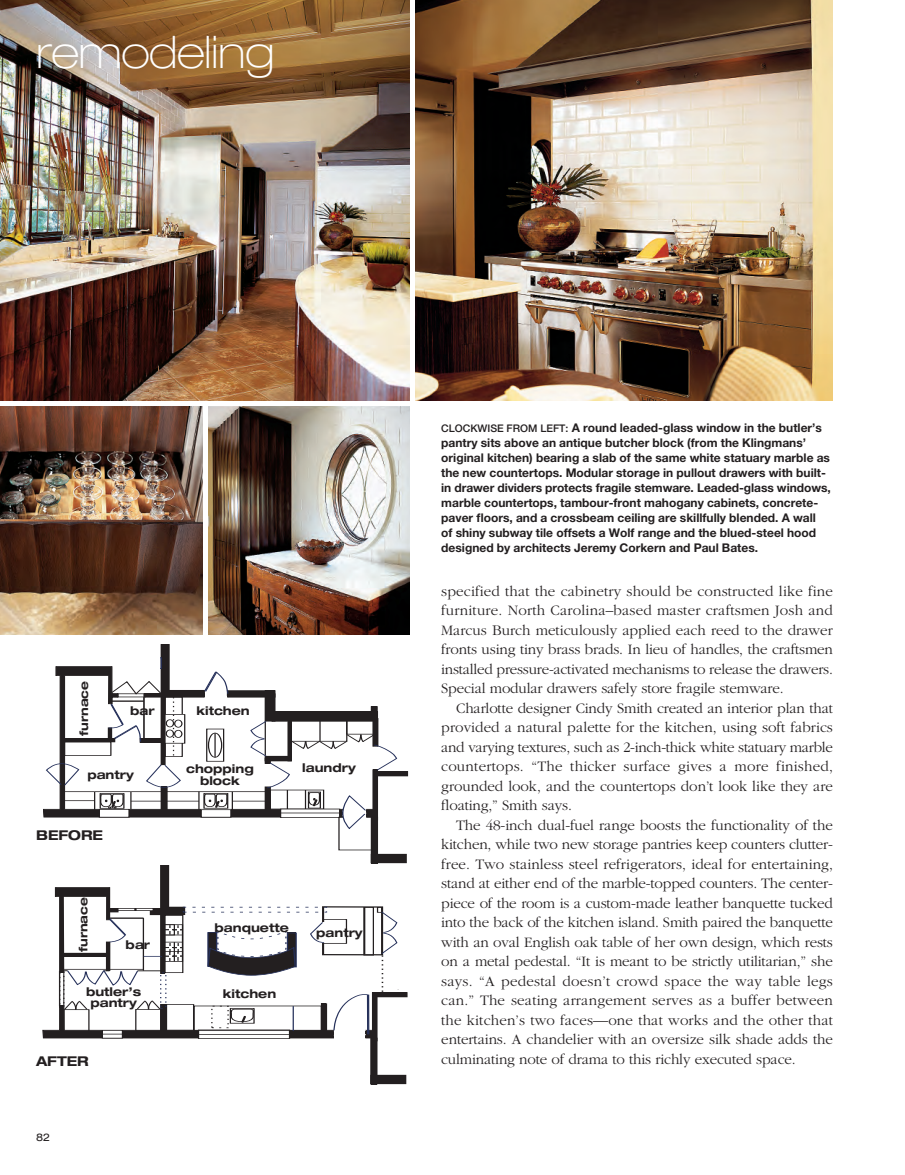
<style>
.page{position:relative;width:905px;height:1175px;background:#fff}
.page>*{position:absolute;margin:0;border:0;box-sizing:border-box;transform-origin:0 0}
.t1{font:100 expanded 45px "Helvetica Neue";letter-spacing:-.01em;color:#fff}
.t2{font:300 15px/19.5px "Garamond";letter-spacing:-.01em;color:#231f20;text-align:justify}
.t3{font:700 expanded 13.5px "Helvetica Neue";color:#231f20}
.t4{font:700 12px/15px "Helvetica Neue";color:#231f20}
.t5{font:700 expanded 12px/11.2px "Helvetica Neue";color:#231f20;text-align:center}
.t6{font:700 expanded 11.7px "Helvetica Neue";color:#231f20}
.t7{font:expanded 10.5px "Helvetica Neue";color:#231f20}
.s1{font-weight:500;font-size:10.5px}
</style>
<div class="page">
<img style="left:0;top:406px;width:202px;height:228px">
<img style="left:416px;top:0;width:416px;height:400px">
<img style="left:0;top:0;width:410px;height:400px">
<img style="left:208px;top:406px;width:202px;height:228px">
<svg style="left:43px;top:887px;width:331px;height:151px"></svg>
<div style="left:62px;top:953px;width:47px;height:3px;border:1px solid #231f20"></div>
<div style="left:161px;top:1004px;width:5px;height:27px;background:#231f20"></div>
<div style="left:160px;top:1004px;width:7px;height:28px;border:1px solid #231f20"></div>
<hr style="left:161px;top:865px;width:3px;height:108px;background:#231f20">
<div style="left:160px;top:865px;width:5px;height:108px;border:1px solid #231f20"></div>
<div style="left:150px;top:911px;width:32px;height:4px;border:1px solid #231f20"></div>
<div style="left:166px;top:907px;width:18px;height:7px;background:#231f20"></div>
<div style="left:163px;top:865px;width:5px;height:46px;background:#231f20"></div>
<div style="left:163px;top:865px;width:6px;height:46px;border:1px solid #231f20"></div>
<div style="left:106px;top:941px;width:4px;height:29px;border:1px solid #231f20"></div>
<div style="left:372px;top:992px;width:5px;height:49px;background:#231f20"></div>
<hr style="left:377px;top:992px;width:30px;height:4px;background:#231f20">
<div style="left:377px;top:992px;width:30px;height:5px;border:1px solid #231f20"></div>
<div style="left:371px;top:1038px;width:6px;height:46px;background:#231f20"></div>
<div style="left:370px;top:1037px;width:7px;height:47px;border:1px solid #231f20"></div>
<div style="left:371px;top:1075px;width:34px;height:8px;background:#231f20"></div>
<div style="left:321px;top:1003px;width:5px;height:29px;background:#231f20"></div>
<svg style="left:104px;top:1032px;width:17px;height:4px"></svg>
<div style="left:102px;top:1030px;width:21px;height:8px;border:1px solid #231f20"></div>
<div style="left:198px;top:1030px;width:91px;height:8px;background:#fff"></div>
<hr style="left:143px;top:918px;width:1px;height:52px;background:#231f20">
<div style="left:63px;top:1009px;width:26px;height:23px;border:1px solid #231f20"></div>
<div style="left:135px;top:1009px;width:26px;height:22px;border:1px solid #231f20"></div>
<div style="left:166px;top:1004px;width:28px;height:26px;border:1px solid #231f20"></div>
<div style="left:194px;top:1005px;width:128px;height:26px;border:1px solid #231f20"></div>
<hr style="left:109px;top:918px;width:34px;height:1px;background:#231f20">
<div style="left:117px;top:908px;width:36px;height:2px;border:1px solid #231f20"></div>
<div style="left:57px;top:973px;width:8px;height:32px;background:#f2f2f2"></div>
<svg style="left:109px;top:908px;width:9px;height:4px"></svg>
<svg style="left:153px;top:908px;width:9px;height:3px"></svg>
<div style="left:164px;top:915px;width:19px;height:58px;border:1px solid #231f20"></div>
<div style="left:164px;top:924px;width:19px;height:37px;border:1px solid #231f20"></div>
<svg style="left:100px;top:1033px;width:27px;height:1px"></svg>
<div style="left:164px;top:924px;width:10px;height:11px;border:1px solid #231f20"></div>
<svg style="left:165px;top:925px;width:18px;height:10px"></svg>
<hr style="left:189px;top:1034px;width:105px;height:1px;background:#231f20">
<div style="left:334px;top:1028px;width:31px;height:10px;background:#fff"></div>
<div style="left:322px;top:906px;width:61px;height:49px;border:2px solid #231f20"></div>
<div style="left:323px;top:919px;width:23px;height:24px;border:1px solid #231f20"></div>
<hr style="left:364px;top:907px;width:1px;height:47px;background:#231f20">
<svg style="left:109px;top:918px;width:17px;height:24px"></svg>
<svg style="left:333px;top:993px;width:35px;height:41px"></svg>
<hr style="left:368px;top:994px;width:1px;height:40px;background:#25305a">
<svg style="left:377px;top:907px;width:22px;height:88px"></svg>
<svg style="left:293px;top:1006px;width:1px;height:25px"></svg>
<svg style="left:232px;top:1010px;width:20px;height:11px"></svg>
<div style="left:230px;top:1008px;width:24px;height:15px;border:1px solid #231f20"></div>
<div style="left:160px;top:972px;width:6px;height:36px;border:1px dashed #25305a"></div>
<div style="left:287px;top:932px;width:9px;height:35px;border:1px solid #25305a"></div>
<svg style="left:207px;top:930px;width:88px;height:45px"></svg>
<svg style="left:143px;top:941px;width:40px;height:20px"></svg>
<svg style="left:59px;top:969px;width:102px;height:41px"></svg>
<hr style="left:64px;top:969px;width:79px;height:1px;background:#231f20">
<div style="left:321px;top:922px;width:5px;height:20px;background:#fff"></div>
<svg style="left:309px;top:921px;width:16px;height:22px"></svg>
<svg style="left:43px;top:666px;width:328px;height:151px"></svg>
<div style="left:64px;top:738px;width:51px;height:4px;border:1px solid #231f20"></div>
<div style="left:140px;top:738px;width:22px;height:4px;border:1px solid #231f20"></div>
<div style="left:161px;top:787px;width:6px;height:24px;background:#231f20"></div>
<div style="left:161px;top:644px;width:4px;height:121px;border:1px solid #231f20"></div>
<div style="left:144px;top:693px;width:60px;height:4px;border:1px solid #231f20"></div>
<div style="left:227px;top:693px;width:48px;height:4px;border:1px solid #231f20"></div>
<div style="left:265px;top:690px;width:10px;height:31px;background:#231f20"></div>
<div style="left:165px;top:690px;width:39px;height:6px;background:#231f20"></div>
<div style="left:227px;top:690px;width:41px;height:5px;background:#231f20"></div>
<div style="left:227px;top:690px;width:41px;height:5px;border:1px solid #231f20"></div>
<div style="left:163px;top:644px;width:6px;height:46px;background:#231f20"></div>
<div style="left:272px;top:711px;width:105px;height:10px;background:#231f20"></div>
<div style="left:371px;top:706px;width:6px;height:9px;background:#231f20"></div>
<div style="left:373px;top:718px;width:5px;height:28px;border:1px solid #231f20"></div>
<div style="left:377px;top:771px;width:30px;height:5px;background:#231f20"></div>
<div style="left:371px;top:817px;width:6px;height:46px;background:#231f20"></div>
<div style="left:371px;top:854px;width:35px;height:8px;background:#231f20"></div>
<div style="left:371px;top:854px;width:35px;height:9px;border:1px solid #231f20"></div>
<div style="left:99px;top:809px;width:30px;height:8px;background:#fff"></div>
<div style="left:99px;top:809px;width:30px;height:8px;border:1px solid #231f20"></div>
<svg style="left:201px;top:809px;width:30px;height:8px"></svg>
<hr style="left:144px;top:697px;width:1px;height:41px;background:#231f20">
<div style="left:208px;top:733px;width:14px;height:24px;border:1px solid #231f20;border-radius:50%"></div>
<div style="left:206px;top:728px;width:18px;height:33px;border:1px solid #231f20"></div>
<svg style="left:110px;top:681px;width:53px;height:13px"></svg>
<div style="left:339px;top:817px;width:34px;height:33px;border:1px solid #231f20"></div>
<hr style="left:63px;top:800px;width:32px;height:1px;background:#231f20">
<hr style="left:131px;top:801px;width:30px;height:1px;background:#231f20">
<hr style="left:165px;top:801px;width:34px;height:1px;background:#231f20">
<hr style="left:232px;top:801px;width:35px;height:1px;background:#231f20">
<svg style="left:108px;top:703px;width:33px;height:39px"></svg>
<svg style="left:204px;top:671px;width:24px;height:23px"></svg>
<svg style="left:146px;top:764px;width:35px;height:24px"></svg>
<svg style="left:45px;top:763px;width:35px;height:23px"></svg>
<svg style="left:250px;top:719px;width:146px;height:110px"></svg>
<div style="left:150px;top:657px;width:12px;height:12px;border:1px solid #25305a"></div>
<div style="left:148px;top:653px;width:12px;height:17px;background:#fff"></div>
<h1 class="t1" style="left:36px;top:36px;width:240px">remodeling</h1>
<p class="t6" style="left:80px;top:735px;width:56px;rotate:-90deg">furnace</p>
<p class="t5" style="left:130px;top:706px;width:26px">bar</p>
<p class="t5" style="left:87px;top:770px;width:48px">pantry</p>
<p class="t3" style="left:36px;top:830px;width:68px">BEFORE</p>
<p class="t6" style="left:79px;top:952px;width:56px;rotate:-90deg">furnace</p>
<p class="t5" style="left:126px;top:940px;width:26px">bar</p>
<p class="t5" style="left:86px;top:986px;width:57px">butler’s pantry</p>
<p class="t3" style="left:36px;top:1056px;width:54px">AFTER</p>
<p class="t7" style="left:36px;top:1133px;width:16px">82</p>
<p class="t5" style="left:196px;top:706px;width:55px">kitchen</p>
<p class="t5" style="left:186px;top:764px;width:69px">chopping</p>
<p class="t5" style="left:302px;top:763px;width:55px">laundry</p>
<p class="t5" style="left:200px;top:776px;width:41px">block</p>
<p class="t5" style="left:214px;top:922px;width:76px">banquette</p>
<p class="t5" style="left:223px;top:989px;width:55px">kitchen</p>
<p class="t5" style="left:316px;top:928px;width:48px">pantry</p>
<p class="t4" style="left:441px;top:421px;width:391px"><span class="s1">CLOCKWISE FROM LEFT:</span> A round leaded-glass window in the butler’s pantry sits above an antique butcher block (from the Klingmans’ original kitchen) bearing a slab of the same white statuary marble as the new countertops. Modular storage in pullout drawers with built&shy;in drawer dividers protects fragile stemware. Leaded-glass windows, marble countertops, tambour-front mahogany cabinets, concrete&shy;paver floors, and a crossbeam ceiling are skillfully blended. A wall<br>of shiny subway tile offsets a Wolf range and the blued-steel hood designed by architects Jeremy Corkern and Paul Bates.</p>
<p class="t2" style="left:441px;top:581px;width:393px">specified that the cabinetry should be constructed like fine furniture. North Carolina–based master craftsmen Josh and Marcus Burch meticulously applied each reed to the drawer fronts using tiny brass brads. In lieu of handles, the craftsmen installed pressure-activated mechanisms to release the drawers.<br>Special modular drawers safely store fragile stemware.</p>
<p class="t2" style="left:441px;top:698px;width:393px;text-indent:15px">Charlotte designer Cindy Smith created an interior plan that provided a natural palette for the kitchen, using soft fabrics and varying textures, such as 2-inch-thick white statuary marble countertops. “The thicker surface gives a more finished, grounded look, and the countertops don’t look like they are floating,” Smith says.</p>
<p class="t2" style="left:441px;top:815px;width:393px;text-indent:15px">The 48-inch dual-fuel range boosts the functionality of the kitchen, while two new storage pantries keep counters clutter&shy;free. Two stainless steel refrigerators, ideal for entertaining, stand at either end of the marble-topped counters. The center&shy;piece of the room is a custom-made leather banquette tucked into the back of the kitchen island. Smith paired the banquette with an oval English oak table of her own design, which rests on a metal pedestal. “It is meant to be strictly utilitarian,” she says. “A pedestal doesn’t crowd space the way table legs can.” The seating arrangement serves as a buffer between the kitchen’s two faces—one that works and the other that entertains. A chandelier with an oversize silk shade adds the culminating note of drama to this richly executed space.</p>
</div>
